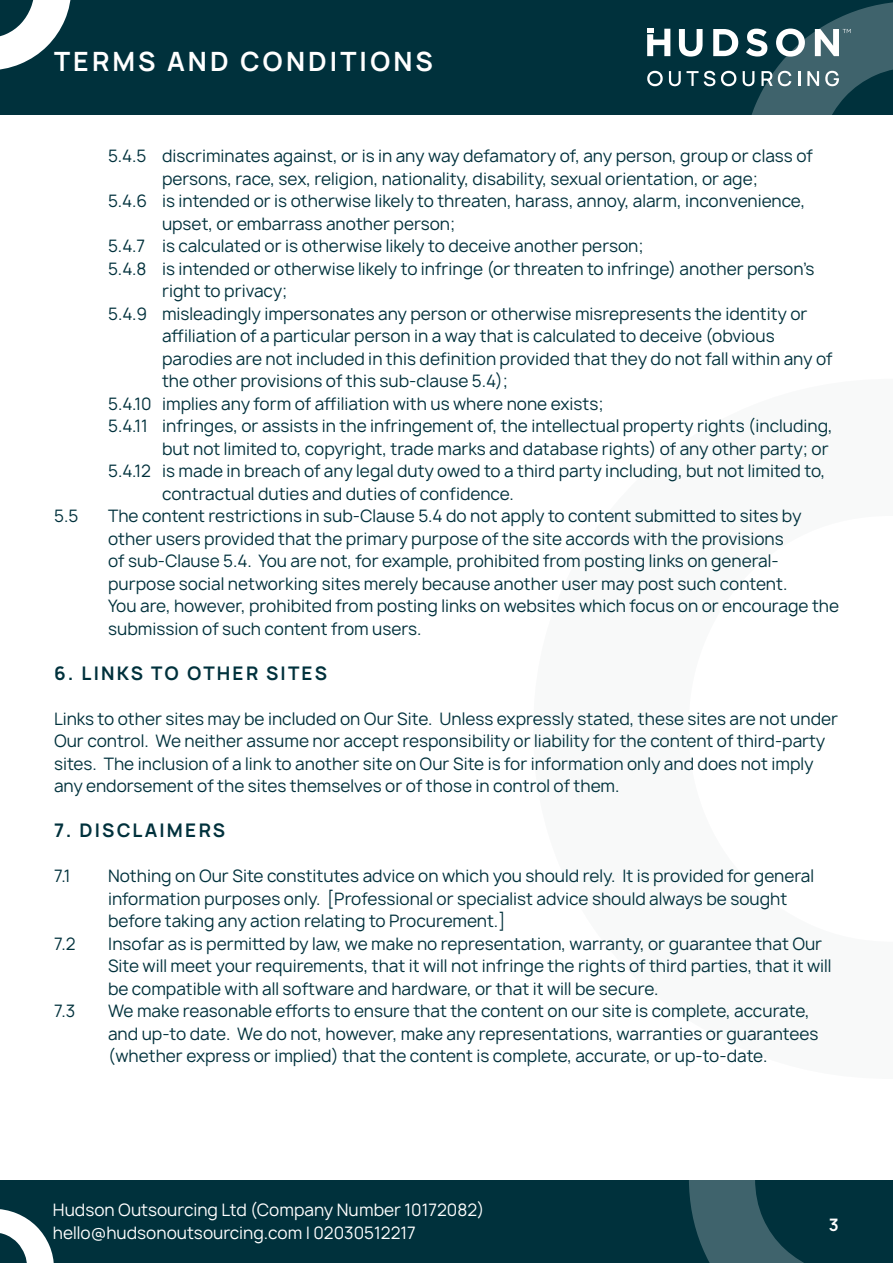
<style>
.page{position:relative;width:893px;height:1263px;background:#fff}
.page>*{position:absolute;margin:0;border:0;box-sizing:border-box;transform-origin:0 0}
.t1{font:700 25.5px "Manrope";letter-spacing:.12em;color:#fff}
.t2{font:700 18px "Manrope";letter-spacing:.12em;color:#00313c}
.t3{font:16.5px/22.5px "Manrope";color:#00313c}
.t4{font:16.5px/22.5px "Manrope";color:#fff}
.t5{font:700 16.5px "Manrope";color:#fff}
</style>
<div class="page">
<div style="left:0;top:1180px;width:893px;height:83px;background:#00313c"></div>
<div style="left:0;top:0;width:893px;height:115px;background:#00313c"></div>
<svg style="left:0;top:0;width:71px;height:70px"></svg>
<svg style="left:647px;top:2px;width:246px;height:113px"></svg>
<svg style="left:689px;top:1180px;width:115px;height:83px"></svg>
<svg style="left:0;top:1209px;width:54px;height:54px"></svg>
<h1 class="t1" style="left:54px;top:44px;width:381px">TERMS AND CONDITIONS</h1>
<p class="t3" style="left:108px;top:145px;width:706px">5.4.5 discriminates against, or is in any way defamatory of, any person, group or class of</p>
<p class="t3" style="left:162px;top:167px;width:597px">persons, race, sex, religion, nationality, disability, sexual orientation, or age;</p>
<p class="t3" style="left:108px;top:190px;width:699px">5.4.6 is intended or is otherwise likely to threaten, harass, annoy, alarm, inconvenience,</p>
<p class="t3" style="left:162px;top:212px;width:295px">upset, or embarrass another person;</p>
<p class="t3" style="left:108px;top:235px;width:537px">5.4.7 is calculated or is otherwise likely to deceive another person;</p>
<p class="t3" style="left:108px;top:257px;width:708px">5.4.8 is intended or otherwise likely to infringe (or threaten to infringe) another person’s</p>
<p class="t3" style="left:162px;top:280px;width:127px">right to privacy;</p>
<p class="t3" style="left:108px;top:302px;width:701px">5.4.9 misleadingly impersonates any person or otherwise misrepresents the identity or</p>
<p class="t3" style="left:162px;top:325px;width:614px">affiliation of a particular person in a way that is calculated to deceive (obvious</p>
<p class="t3" style="left:162px;top:347px;width:672px">parodies are not included in this definition provided that they do not fall within any of</p>
<p class="t3" style="left:162px;top:370px;width:348px">the other provisions of this sub-clause 5.4);</p>
<p class="t3" style="left:108px;top:392px;width:497px">5.4.10 implies any form of affiliation with us where none exists;</p>
<p class="t3" style="left:108px;top:415px;width:726px">5.4.11 infringes, or assists in the infringement of, the intellectual property rights (including,</p>
<p class="t3" style="left:162px;top:437px;width:668px">but not limited to, copyright, trade marks and database rights) of any other party; or</p>
<p class="t3" style="left:108px;top:460px;width:719px">5.4.12 is made in breach of any legal duty owed to a third party including, but not limited to,</p>
<p class="t3" style="left:162px;top:482px;width:353px">contractual duties and duties of confidence.</p>
<p class="t3" style="left:54px;top:505px;width:26px">5.5</p>
<p class="t3" style="left:108px;top:505px;width:732px">The content restrictions in sub-Clause 5.4 do not apply to content submitted to sites by other users provided that the primary purpose of the site accords with the provisions<br>of sub-Clause 5.4. You are not, for example, prohibited from posting links on general&shy;purpose social networking sites merely because another user may post such content.<br>You are, however, prohibited from posting links on websites which focus on or encourage the submission of such content from users.</p>
<p class="t2" style="left:54px;top:661px;width:275px">6. LINKS TO OTHER SITES</p>
<p class="t3" style="left:54px;top:707px;width:786px">Links to other sites may be included on Our Site. Unless expressly stated, these sites are not under Our control. We neither assume nor accept responsibility or liability for the content of third-party sites. The inclusion of a link to another site on Our Site is for information only and does not imply any endorsement of the sites themselves or of those in control of them.</p>
<p class="t2" style="left:54px;top:818px;width:173px">7. DISCLAIMERS</p>
<p class="t3" style="left:54px;top:865px;width:18px">7.1</p>
<p class="t3" style="left:108px;top:865px;width:708px">Nothing on Our Site constitutes advice on which you should rely. It is provided for general information purposes only. [Professional or specialist advice should always be sought before taking any action relating to Procurement.]</p>
<p class="t3" style="left:54px;top:932px;width:23px">7.2</p>
<p class="t3" style="left:108px;top:932px;width:725px">Insofar as is permitted by law, we make no representation, warranty, or guarantee that Our<br>Site will meet your requirements, that it will not infringe the rights of third parties, that it will be compatible with all software and hardware, or that it will be secure.</p>
<p class="t3" style="left:54px;top:1000px;width:23px">7.3</p>
<p class="t3" style="left:108px;top:1000px;width:712px">We make reasonable efforts to ensure that the content on our site is complete, accurate, and up-to date. We do not, however, make any representations, warranties or guarantees (whether express or implied) that the content is complete, accurate, or up-to-date.</p>
<p class="t4" style="left:53px;top:1199px;width:433px">Hudson Outsourcing Ltd (Company Number 10172082) hello@hudsonoutsourcing.com | 02030512217</p>
<p class="t5" style="left:829px;top:1213px;width:11px">3</p>
</div>
